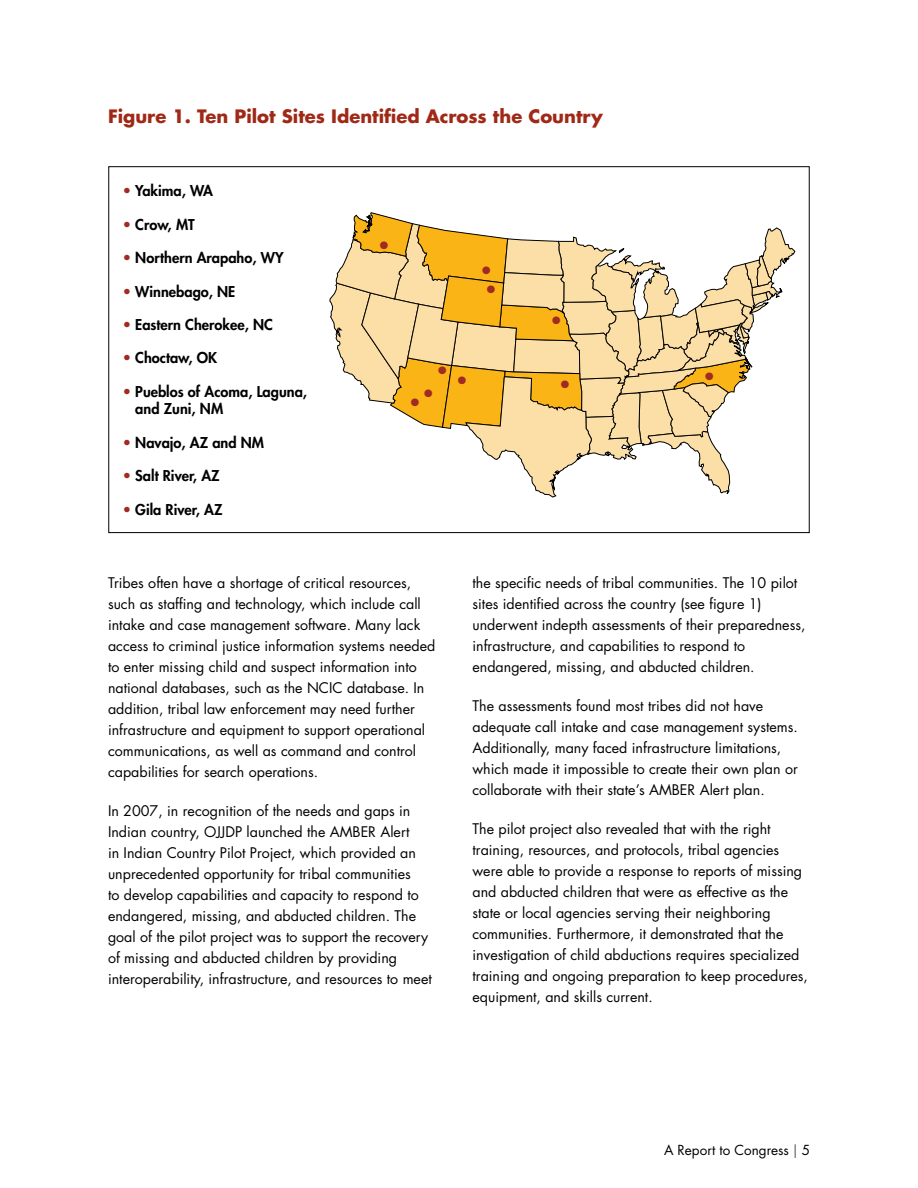
<style>
.page{position:relative;width:918px;height:1188px;background:#fff}
.page>*{position:absolute;margin:0;border:0;box-sizing:border-box;transform-origin:0 0}
.t1{font:800 20.4px "Futura Std";color:#a02b22}
.Table_Figure_Title{font:700 18px "Futura Std";color:#a02816}
.t2{font:800 14.55px/17.4px "Futura Std";color:#000}
.body_text{font:14.25px/21px "Futura Std";color:#000}
.t3{font:13.5px "Futura Std";color:#000}
.s1{color:#a02b22}
.s2{font-weight:300}
</style>
<div class="page">
<svg style="left:329px;top:212px;width:467px;height:286px"></svg>
<p class="Table_Figure_Title" style="left:108px;top:104px;width:496px">Figure 1. Ten Pilot Sites Identified Across the Country</p>
<p class="t2" style="left:123px;top:182px;width:92px"><span class="s1">•</span> Yakima, WA</p>
<p class="t2" style="left:123px;top:216px;width:74px"><span class="s1">•</span> Crow, MT</p>
<p class="t2" style="left:123px;top:249px;width:162px"><span class="s1">•</span> Northern Arapaho, WY</p>
<p class="t2" style="left:123px;top:282px;width:114px"><span class="s1">•</span> Winnebago, NE</p>
<p class="t2" style="left:123px;top:316px;width:152px"><span class="s1">•</span> Eastern Cherokee, NC</p>
<p class="t2" style="left:123px;top:349px;width:96px"><span class="s1">•</span> Choctaw, OK</p>
<p class="t2" style="left:135px;top:383px;width:173px;text-indent:-13px"><span class="s1">•</span> Pueblos of Acoma, Laguna, and Zuni, NM</p>
<p class="t2" style="left:123px;top:434px;width:143px"><span class="s1">•</span> Navajo, AZ and NM</p>
<p class="t2" style="left:123px;top:467px;width:98px"><span class="s1">•</span> Salt River, AZ</p>
<p class="t2" style="left:123px;top:501px;width:101px"><span class="s1">•</span> Gila River, AZ</p>
<p class="t1" style="left:378px;top:233px;width:13px">•</p>
<p class="t1" style="left:481px;top:257px;width:13px">•</p>
<p class="t1" style="left:485px;top:277px;width:13px">•</p>
<p class="t1" style="left:437px;top:358px;width:13px">•</p>
<p class="t1" style="left:422px;top:380px;width:13px">•</p>
<p class="t1" style="left:409px;top:389px;width:13px">•</p>
<p class="t1" style="left:456px;top:368px;width:13px">•</p>
<p class="t1" style="left:550px;top:308px;width:13px">•</p>
<p class="t1" style="left:559px;top:372px;width:13px">•</p>
<p class="t1" style="left:703px;top:364px;width:13px">•</p>
<p class="body_text" style="left:108px;top:572px;width:329px">Tribes often have a shortage of critical resources, such as staffing and technology, which include call intake and case management software. Many lack access to criminal justice information systems needed to enter missing child and suspect information into national databases, such as the NCIC database. In addition, tribal law enforcement may need further infrastructure and equipment to support operational communications, as well as command and control capabilities for search operations.</p>
<p class="body_text" style="left:108px;top:800px;width:325px">In 2007, in recognition of the needs and gaps in Indian country, OJJDP launched the AMBER Alert<br>in Indian Country Pilot Project, which provided an unprecedented opportunity for tribal communities<br>to develop capabilities and capacity to respond to endangered, missing, and abducted children. The goal of the pilot project was to support the recovery of missing and abducted children by providing interoperability, infrastructure, and resources to meet</p>
<p class="body_text" style="left:472px;top:572px;width:334px">the specific needs of tribal communities. The 10 pilot sites identified across the country (see figure 1) underwent indepth assessments of their preparedness, infrastructure, and capabilities to respond to endangered, missing, and abducted children.</p>
<p class="body_text" style="left:472px;top:695px;width:327px">The assessments found most tribes did not have adequate call intake and case management systems.<br>Additionally, many faced infrastructure limitations, which made it impossible to create their own plan or collaborate with their state’s AMBER Alert plan.</p>
<p class="body_text" style="left:472px;top:818px;width:337px">The pilot project also revealed that with the right training, resources, and protocols, tribal agencies were able to provide a response to reports of missing and abducted children that were as effective as the state or local agencies serving their neighboring communities. Furthermore, it demonstrated that the investigation of child abductions requires specialized training and ongoing preparation to keep procedures, equipment, and skills current.</p>
<p class="t3" style="left:664px;top:1142px;width:147px">A Report to Congress <span class="s2">|</span> 5</p>
</div>
